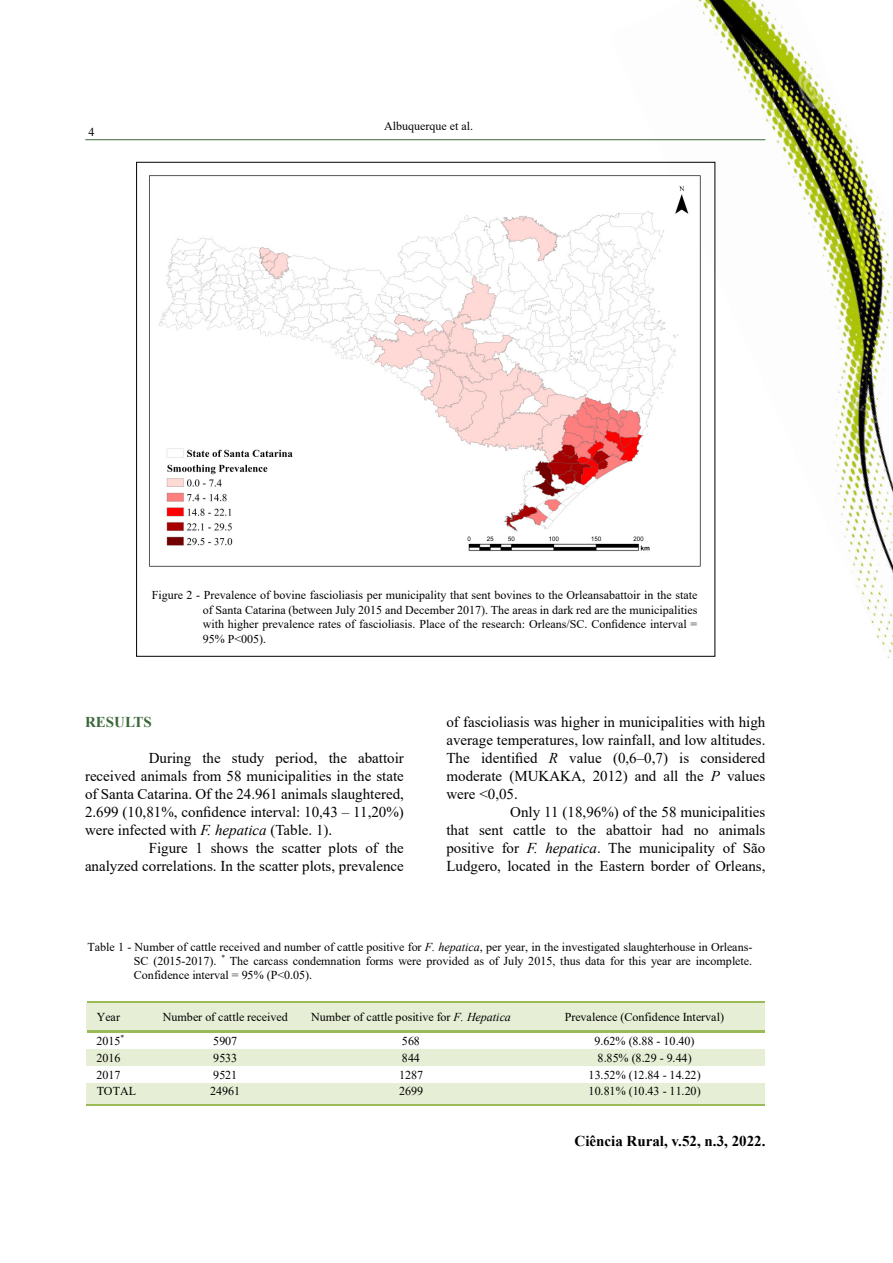
<style>
.page{position:relative;width:893px;height:1263px;background:#fff}
.page>*{position:absolute;margin:0;border:0;box-sizing:border-box;transform-origin:0 0}
.t1{font:15px "Times New Roman";color:#000}
.t2{font:700 15px "Times New Roman";color:#000}
.t3{font:700 15px "Times New Roman";color:#3c683a}
.t4{font:12px/14.4px "Times New Roman";color:#000;text-align:justify}
.s1{font-style:italic}
</style>
<div class="page">
<img style="left:608px;top:0;width:285px;height:658px">
<hr style="left:85px;top:139px;width:680px;height:1px;background:#3c683a">
<img style="left:149px;top:175px;width:552px;height:392px">
<div style="left:87px;top:1003px;width:8px;height:27px;background:#e6eed5"></div>
<div style="left:143px;top:1003px;width:8px;height:27px;background:#e6eed5"></div>
<div style="left:95px;top:1003px;width:48px;height:27px;background:#e6eed5"></div>
<div style="left:151px;top:1003px;width:8px;height:27px;background:#e6eed5"></div>
<div style="left:292px;top:1003px;width:8px;height:27px;background:#e6eed5"></div>
<div style="left:159px;top:1003px;width:133px;height:27px;background:#e6eed5"></div>
<div style="left:300px;top:1003px;width:8px;height:27px;background:#e6eed5"></div>
<div style="left:514px;top:1003px;width:8px;height:27px;background:#e6eed5"></div>
<div style="left:308px;top:1003px;width:206px;height:27px;background:#e6eed5"></div>
<div style="left:522px;top:1003px;width:8px;height:27px;background:#e6eed5"></div>
<div style="left:759px;top:1003px;width:6px;height:27px;background:#e6eed5"></div>
<div style="left:530px;top:1003px;width:229px;height:27px;background:#e6eed5"></div>
<hr style="left:87px;top:1002px;width:64px;height:1px;background:#9bbb59">
<hr style="left:152px;top:1002px;width:147px;height:1px;background:#9bbb59">
<hr style="left:301px;top:1002px;width:221px;height:1px;background:#9bbb59">
<hr style="left:524px;top:1002px;width:241px;height:1px;background:#9bbb59">
<hr style="left:87px;top:1030px;width:64px;height:2px;background:#9bbb59">
<hr style="left:153px;top:1030px;width:146px;height:2px;background:#9bbb59">
<hr style="left:302px;top:1030px;width:220px;height:2px;background:#9bbb59">
<hr style="left:524px;top:1030px;width:241px;height:2px;background:#9bbb59">
<div style="left:87px;top:1049px;width:8px;height:17px;background:#e6eed5"></div>
<div style="left:143px;top:1049px;width:8px;height:17px;background:#e6eed5"></div>
<div style="left:95px;top:1049px;width:48px;height:17px;background:#e6eed5"></div>
<div style="left:151px;top:1049px;width:8px;height:17px;background:#e6eed5"></div>
<div style="left:292px;top:1049px;width:8px;height:17px;background:#e6eed5"></div>
<div style="left:159px;top:1049px;width:133px;height:17px;background:#e6eed5"></div>
<div style="left:300px;top:1049px;width:8px;height:17px;background:#e6eed5"></div>
<div style="left:514px;top:1049px;width:8px;height:17px;background:#e6eed5"></div>
<div style="left:308px;top:1049px;width:206px;height:17px;background:#e6eed5"></div>
<div style="left:522px;top:1049px;width:8px;height:17px;background:#e6eed5"></div>
<div style="left:759px;top:1049px;width:6px;height:17px;background:#e6eed5"></div>
<div style="left:530px;top:1049px;width:229px;height:17px;background:#e6eed5"></div>
<div style="left:87px;top:1083px;width:8px;height:21px;background:#e6eed5"></div>
<div style="left:143px;top:1083px;width:8px;height:21px;background:#e6eed5"></div>
<div style="left:95px;top:1083px;width:48px;height:21px;background:#e6eed5"></div>
<div style="left:151px;top:1083px;width:8px;height:21px;background:#e6eed5"></div>
<div style="left:292px;top:1083px;width:8px;height:21px;background:#e6eed5"></div>
<div style="left:159px;top:1083px;width:133px;height:21px;background:#e6eed5"></div>
<div style="left:300px;top:1083px;width:8px;height:21px;background:#e6eed5"></div>
<div style="left:514px;top:1083px;width:8px;height:21px;background:#e6eed5"></div>
<div style="left:308px;top:1083px;width:206px;height:21px;background:#e6eed5"></div>
<div style="left:522px;top:1083px;width:8px;height:21px;background:#e6eed5"></div>
<div style="left:759px;top:1083px;width:6px;height:21px;background:#e6eed5"></div>
<div style="left:530px;top:1083px;width:229px;height:21px;background:#e6eed5"></div>
<hr style="left:86px;top:1104px;width:65px;height:2px;background:#9bbb59">
<hr style="left:151px;top:1104px;width:148px;height:2px;background:#9bbb59">
<hr style="left:300px;top:1104px;width:222px;height:2px;background:#9bbb59">
<hr style="left:523px;top:1104px;width:242px;height:2px;background:#9bbb59">
<p class="t4" style="left:88px;top:124px;width:7px">4</p>
<p class="t4" style="left:384px;top:119px;width:90px">Albuquerque et al.</p>
<p class="t4" style="left:203px;top:588px;width:496px;text-indent:-51px">Figure 2 - Prevalence of bovine fascioliasis per municipality that sent bovines to the Orleansabattoir in the state of Santa Catarina (between July 2015 and December 2017). The areas in dark red are the municipalities with higher prevalence rates of fascioliasis. Place of the research: Orleans/SC. Confidence interval = 95% P&lt;005).</p>
<p class="t3" style="left:85px;top:711px;width:68px">RESULTS</p>
<p class="t1" style="left:149px;top:747px;width:257px">During the study period, the abattoir</p>
<p class="t1" style="left:85px;top:765px;width:320px">received animals from 58 municipalities in the state</p>
<p class="t1" style="left:85px;top:783px;width:320px">of Santa Catarina. Of the 24.961 animals slaughtered,</p>
<p class="t1" style="left:85px;top:801px;width:320px">2.699 (10,81%, confidence interval: 10,43 – 11,20%)</p>
<p class="t1" style="left:85px;top:819px;width:249px">were infected with <span class="s1">F. hepatica</span> (Table. 1).</p>
<p class="t1" style="left:149px;top:837px;width:257px">Figure 1 shows the scatter plots of the</p>
<p class="t1" style="left:85px;top:855px;width:320px">analyzed correlations. In the scatter plots, prevalence</p>
<p class="t1" style="left:446px;top:712px;width:320px">of fascioliasis was higher in municipalities with high</p>
<p class="t1" style="left:446px;top:730px;width:320px">average temperatures, low rainfall, and low altitudes.</p>
<p class="t1" style="left:446px;top:748px;width:320px">The identified <span class="s1">R</span> value (0,6–0,7) is considered</p>
<p class="t1" style="left:446px;top:766px;width:320px">moderate (MUKAKA, 2012) and all the <span class="s1">P</span> values</p>
<p class="t1" style="left:446px;top:784px;width:73px">were &lt;0,05.</p>
<p class="t1" style="left:510px;top:802px;width:257px">Only 11 (18,96%) of the 58 municipalities</p>
<p class="t1" style="left:446px;top:820px;width:320px">that sent cattle to the abattoir had no animals</p>
<p class="t1" style="left:446px;top:838px;width:320px">positive for <span class="s1">F. hepatica</span>. The municipality of São</p>
<p class="t1" style="left:446px;top:856px;width:320px">Ludgero, located in the Eastern border of Orleans,</p>
<p class="t4" style="left:134px;top:940px;width:620px;line-height:13.8px;text-indent:-46px">Table 1 - Number of cattle received and number of cattle positive for <span class="s1">F. hepatica</span>, per year, in the investigated slaughterhouse in Orleans-SC (2015-2017). <sup>*</sup> The carcass condemnation forms were provided as of July 2015, thus data for this year are incomplete.<br>Confidence interval = 95% (P&lt;0.05).</p>
<p class="t4" style="left:97px;top:1010px;width:25px">Year</p>
<p class="t4" style="left:163px;top:1010px;width:126px">Number of cattle received</p>
<p class="t4" style="left:311px;top:1010px;width:201px">Number of cattle positive for <span class="s1">F. Hepatica</span></p>
<p class="t4" style="left:565px;top:1010px;width:161px">Prevalence (Confidence Interval)</p>
<p class="t4" style="left:96px;top:1033px;width:29px">2015<sup>*</sup></p>
<p class="t4" style="left:213px;top:1033px;width:26px">5907</p>
<p class="t4" style="left:402px;top:1033px;width:20px">568</p>
<p class="t4" style="left:594px;top:1033px;width:102px">9.62% (8.88 - 10.40)</p>
<p class="t4" style="left:96px;top:1050px;width:26px">2016</p>
<p class="t4" style="left:213px;top:1050px;width:26px">9533</p>
<p class="t4" style="left:402px;top:1050px;width:20px">844</p>
<p class="t4" style="left:598px;top:1050px;width:96px">8.85% (8.29 - 9.44)</p>
<p class="t4" style="left:96px;top:1067px;width:26px">2017</p>
<p class="t4" style="left:213px;top:1067px;width:26px">9521</p>
<p class="t4" style="left:399px;top:1067px;width:26px">1287</p>
<p class="t4" style="left:589px;top:1067px;width:114px">13.52% (12.84 - 14.22)</p>
<p class="t4" style="left:97px;top:1084px;width:41px">TOTAL</p>
<p class="t4" style="left:210px;top:1084px;width:32px">24961</p>
<p class="t4" style="left:399px;top:1084px;width:26px">2699</p>
<p class="t4" style="left:589px;top:1084px;width:114px">10.81% (10.43 - 11.20)</p>
<p class="t2" style="left:575px;top:1130px;width:192px">Ciência Rural, v.52, n.3, 2022.</p>
</div>
